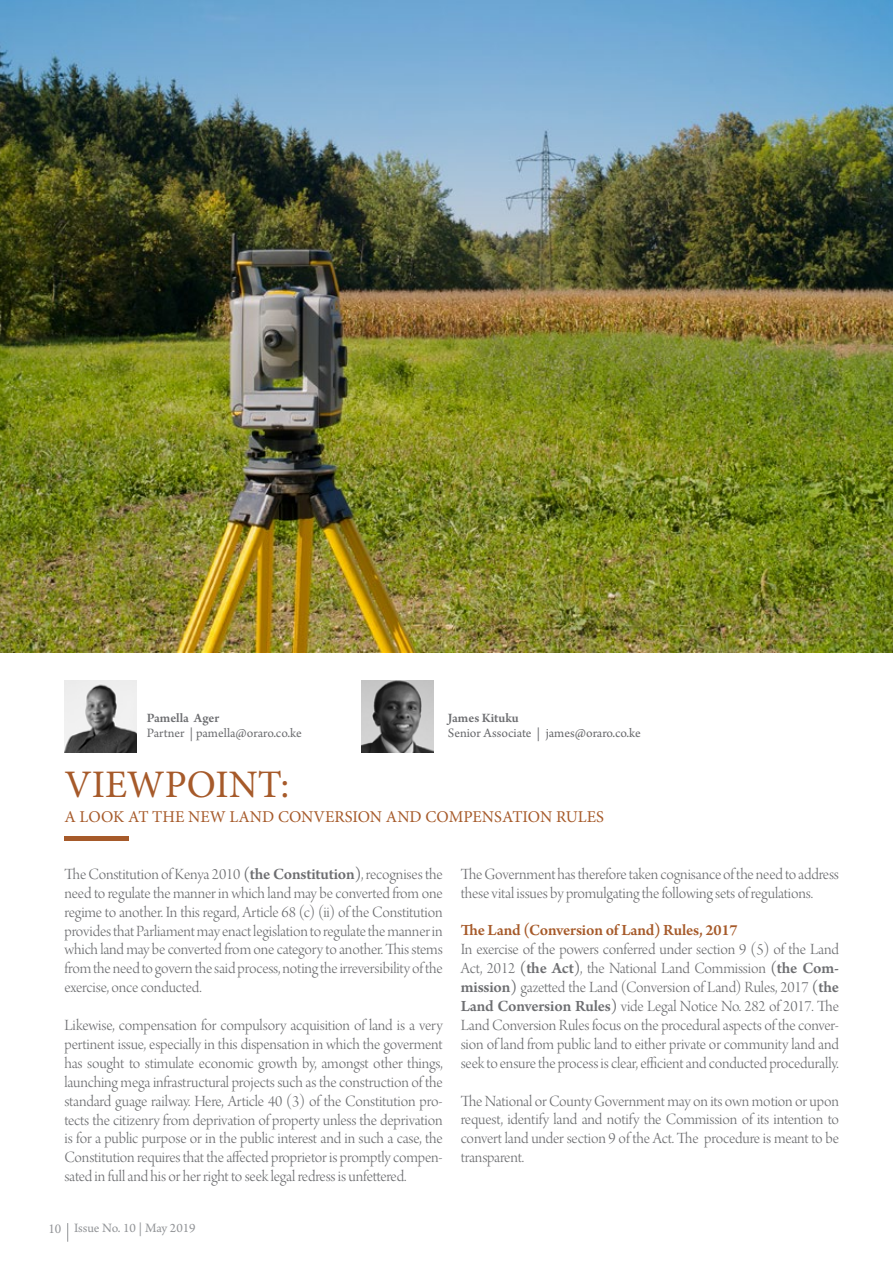
<style>
.page{position:relative;width:893px;height:1263px;background:#fff}
.page>*{position:absolute;margin:0;border:0;box-sizing:border-box;transform-origin:0 0}
.t1{font:39px "Minion Pro";color:#a65a2a}
.t2{font:16.5px/18.9px "Arno Pro Light Display";letter-spacing:-.01em;color:#6d6e71;text-align:justify}
.t3{font:16.5px "Minion Pro";color:#a65a2a}
.t4{font:600 16.5px "Arno Pro";letter-spacing:-.01em;color:#a65a2a}
.t5{font:13.5px "Arno Pro";letter-spacing:-.005em;color:#696a6d}
.t6{font:13.5px "Arno Pro";letter-spacing:-.005em;color:#6d6e71}
.t7{font:600 13.5px "Arno Pro";letter-spacing:-.005em;color:#6d6e71}
.t8{font:13.5px "Arno Pro";letter-spacing:-.005em;color:#949699}
.s1{font-family:"Arno Pro"}
.s2{font-family:"Arno Pro";font-weight:600}
.s3{font-family:"Minion Pro";color:#939598}
</style>
<div class="page">
<svg style="left:67px;top:1223px;width:1px;height:19px"></svg>
<img style="left:0;top:0;width:893px;height:653px">
<div style="left:64px;top:836px;width:65px;height:5px;background:#a65a2a"></div>
<img style="left:64px;top:680px;width:73px;height:73px">
<img style="left:361px;top:680px;width:72px;height:73px">
<p class="t7" style="left:147px;top:711px;width:74px">Pamella Ager</p>
<p class="t6" style="left:147px;top:726px;width:156px">Partner | pamella@oraro.co.ke</p>
<p class="t7" style="left:448px;top:711px;width:72px">James Kituku</p>
<p class="t5" style="left:448px;top:726px;width:194px">Senior Associate | james@oraro.co.ke</p>
<h1 class="t1" style="left:64px;top:758px;width:226px">VIEWPOINT:</h1>
<p class="t3" style="left:64px;top:806px;width:541px">A LOOK AT THE NEW LAND CONVERSION AND COMPENSATION RULES</p>
<p class="t2" style="left:64px;top:866px;width:380px">The Constitution of Kenya 2010 <span class="s1">(</span><span class="s2">the Constitution</span><span class="s1">)</span>, recognises the need to regulate the manner in which land may be converted from one regime to another. In this regard, Article 68 (c) (ii) of the Constitution provides that Parliament may enact legislation to regulate the manner in which land may be converted from one category to another. This stems from the need to govern the said process, noting the irreversibility of the exercise, once conducted.</p>
<p class="t2" style="left:64px;top:1017px;width:380px">Likewise, compensation for compulsory acquisition of land is a very pertinent issue, especially in this dispensation in which the goverment has sought to stimulate economic growth by, amongst other things, launching mega infrastructural projects such as the construction of the standard guage railway. Here, Article 40 (3) of the Constitution pro&shy;tects the citizenry from deprivation of property unless the deprivation is for a public purpose or in the public interest and in such a case, the Constitution requires that the affected proprietor is promptly compen&shy;sated in full and his or her right to seek legal redress is unfettered.</p>
<p class="t8" style="left:48px;top:1220px;width:149px"><span class="s3">10</span> Issue No. 10 | May 2019</p>
<p class="t2" style="left:461px;top:865px;width:380px">The Government has therefore taken cognisance of the need to address these vital issues by promulgating the following sets of regulations.</p>
<p class="t4" style="left:461px;top:921px;width:279px">The Land (Conversion of Land) Rules, 2017</p>
<p class="t2" style="left:461px;top:941px;width:380px">In exercise of the powers conferred under section 9 (5) of the Land Act, 2012 <span class="s1">(</span><span class="s2">the Act</span><span class="s1">)</span>, the National Land Commission <span class="s1">(</span><span class="s2">the Com&shy;mission</span><span class="s1">)</span> gazetted the Land (Conversion of Land) Rules, 2017 <span class="s1">(</span><span class="s2">the Land Conversion Rules</span><span class="s1">)</span> vide Legal Notice No. 282 of 2017. The Land Conversion Rules focus on the procedural aspects of the conver&shy;sion of land from public land to either private or community land and seek to ensure the process is clear, efficient and conducted procedurally.</p>
<p class="t2" style="left:461px;top:1092px;width:380px">The National or County Government may on its own motion or upon request, identify land and notify the Commission of its intention to convert land under section 9 of the Act. The procedure is meant to be transparent.</p>
</div>
